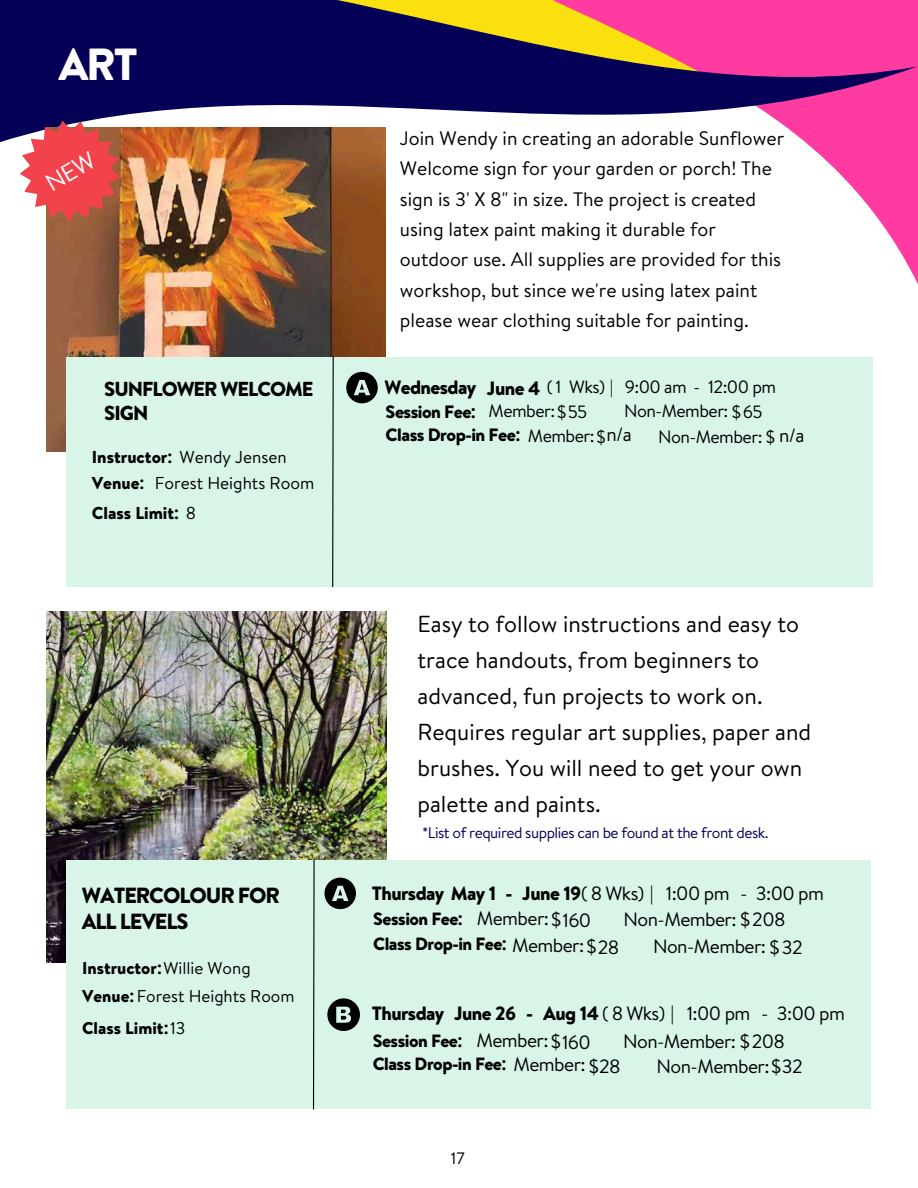
<style>
.page{position:relative;width:918px;height:1188px;background:#fff}
.page>*{position:absolute;margin:0;border:0;box-sizing:border-box;transform-origin:0 0}
.t1{font:900 45px "Hv D Trial Brandon Text";color:#fff}
.t2{font:700 25.35px/30.3px "Gordita";letter-spacing:-.05em;color:#000}
.t3{font:700 23.4px "Gordita";letter-spacing:-.05em;color:#000}
.t4{font:23.1px/36px "Brandon Text";color:#000}
.t5{font:900 21.9px "Hv D Trial Brandon Text";letter-spacing:-.05em;color:#000}
.t6{font:900 20.25px/23.9px "Hv D Trial Brandon Text";letter-spacing:-.05em;color:#000}
.t7{font:19.8px "Brandon Text";color:#000}
.t8{font:19.5px/30.3px "Brandon Text";color:#000}
.t9{font:19.2px "Brandon Text";letter-spacing:-.03em;color:#000}
.t10{font:900 19.2px "Hv D Trial Brandon Text";letter-spacing:-.03em;color:#000}
.t11{font:18.3px "Brandon Text";color:#000}
.t12{font:900 17.85px "Hv D Trial Brandon Text";letter-spacing:-.03em;color:#000}
.t13{font:17.7px "Brandon Text";letter-spacing:-.03em;color:#000}
.t14{font:900 17.7px "Hv D Trial Brandon Text";letter-spacing:-.03em;color:#000}
.t15{font:17.25px "Brandon Text";color:#000}
.t16{font:900 17.25px "Hv D Trial Brandon Text";color:#000}
.t17{font:900 17.1px "Hv D Trial Brandon Text";color:#000}
.t18{font:17.1px "Brandon Text";color:#000}
.t19{font:16.5px "Brandon Text";color:#000}
.t20{font:15.45px "Brandon Text";letter-spacing:-.03em;color:#040157}
.s1{font-family:"Hv D Trial Brandon Text";font-weight:900}
.s2{font-family:"Noto Sans";font-weight:700}
.s3{font-family:"Brandon Text";font-weight:400}
.s4{font-family:"Hv D Trial Brandon Text";font-weight:900;font-size:19.2px}
.s5{font-family:"Brandon Text";font-weight:400;font-size:17.7px}
.s6{font-family:"Brandon Text";font-weight:400;font-size:19.2px}
.s7{font-size:19.2px}
</style>
<div class="page">
<svg style="left:847px;top:0;width:71px;height:285px"></svg>
<svg style="left:0;top:0;width:917px;height:182px"></svg>
<img style="left:47px;top:612px;width:339px;height:351px">
<div style="left:67px;top:860px;width:804px;height:249px;background:#d8f5e8"></div>
<svg style="left:312px;top:858px;width:3px;height:252px"></svg>
<img style="left:47px;top:127px;width:338px;height:324px">
<div style="left:67px;top:357px;width:806px;height:230px;background:#d8f5e8"></div>
<svg style="left:332px;top:355px;width:2px;height:233px"></svg>
<svg style="left:346px;top:372px;width:32px;height:32px"></svg>
<svg style="left:324px;top:878px;width:32px;height:32px"></svg>
<svg style="left:327px;top:998px;width:33px;height:33px"></svg>
<svg style="left:20px;top:121px;width:100px;height:100px;background:#da5f63"></svg>
<h1 class="t1" style="left:58px;top:32px;width:81px">ART</h1>
<p class="t6" style="left:104px;top:377px;width:211px">SUNFLOWER WELCOME<br>SIGN</p>
<p class="t3" style="left:104px;top:433px;width:121px">PAINTING</p>
<p class="t11" style="left:104px;top:465px;width:233px">Instructor: Barbara Hull Chan</p>
<p class="t15" style="left:92px;top:445px;width:197px"><span class="s1">Instructor</span><span class="s2">:</span> Wendy Jensen</p>
<p class="t16" style="left:92px;top:500px;width:106px">Class Limit<span class="s2">:</span> <span class="s3">8</span></p>
<p class="t16" style="left:92px;top:471px;width:54px">Venue<span class="s2">:</span></p>
<p class="t15" style="left:155px;top:471px;width:161px">Forest Heights Room</p>
<p class="t8" style="left:400px;top:123px;width:386px">Join Wendy in creating an adorable Sunflower Welcome sign for your garden or porch! The sign is 3' X 8" in size. The project is created using latex paint making it durable for outdoor use. All supplies are provided for this workshop, but since we're using latex paint please wear clothing suitable for painting.</p>
<p class="t13" style="left:384px;top:374px;width:393px"><span class="s4">Wednesday June 4</span> ( 1 Wks) | 9:00 am - 12:00 pm</p>
<p class="t12" style="left:386px;top:422px;width:248px">Class Drop-in Fee<span class="s2">:</span> <span class="s5">Member:$</span><span class="s6">n/a</span></p>
<p class="t12" style="left:386px;top:399px;width:92px">Session Fee<span class="s2">:</span></p>
<p class="t13" style="left:489px;top:398px;width:100px">Member:$55</p>
<p class="t13" style="left:624px;top:399px;width:140px">Non-Member: $65</p>
<p class="t13" style="left:658px;top:424px;width:148px">Non-Member: $ <span class="s7">n/a</span></p>
<p class="t4" style="left:417px;top:606px;width:395px">Easy to follow instructions and easy to trace handouts, from beginners to advanced, fun projects to work on.<br>Requires regular art supplies, paper and brushes. You will need to get your own palette and paints.</p>
<p class="t20" style="left:422px;top:821px;width:348px">*List of required supplies can be found at the front desk.</p>
<p class="t5" style="left:82px;top:879px;width:200px">WATERCOLOUR FOR</p>
<p class="t9" style="left:505px;top:879px;width:320px"><span class="s1">- June 19</span>( 8 Wks) | 1:00 pm - 3:00 pm</p>
<p class="t5" style="left:82px;top:905px;width:108px">ALL LEVELS</p>
<p class="t10" style="left:372px;top:879px;width:126px">Thursday May 1</p>
<p class="t14" style="left:373px;top:931px;width:135px">Class Drop-in Fee<span class="s2">:</span></p>
<p class="t9" style="left:477px;top:905px;width:116px">Member:$160</p>
<p class="t9" style="left:624px;top:905px;width:164px">Non-Member: $208</p>
<p class="t14" style="left:373px;top:906px;width:91px">Session Fee<span class="s2">:</span></p>
<p class="t2" style="left:82px;top:914px;width:131px">ACRYLIC<br>PAINTING</p>
<p class="t7" style="left:82px;top:977px;width:252px">Instructor: Barbara Hull Chan</p>
<p class="t9" style="left:512px;top:931px;width:109px">Member:$28</p>
<p class="t9" style="left:653px;top:933px;width:151px">Non-Member: $32</p>
<p class="t17" style="left:82px;top:955px;width:170px">Instructor<span class="s2">:</span><span class="s3">Willie Wong</span></p>
<p class="t18" style="left:82px;top:984px;width:214px"><span class="s1">Venue</span><span class="s2">:</span>Forest Heights Room</p>
<p class="t9" style="left:526px;top:1000px;width:320px"><span class="s1">- Aug 14</span> ( 8 Wks) | 1:00 pm - 3:00 pm</p>
<p class="t10" style="left:372px;top:1000px;width:146px">Thursday June 26</p>
<p class="t14" style="left:373px;top:1052px;width:249px">Class Drop-in Fee<span class="s2">:</span> <span class="s6">Member: 28</span></p>
<p class="t9" style="left:657px;top:1052px;width:148px">Non-Member: 32</p>
<p class="t17" style="left:82px;top:1016px;width:105px">Class Limit<span class="s2">:</span><span class="s3">13</span></p>
<p class="t9" style="left:476px;top:1027px;width:116px">Member:$160</p>
<p class="t9" style="left:623px;top:1027px;width:164px">Non-Member: $208</p>
<p class="t14" style="left:373px;top:1028px;width:91px">Session Fee<span class="s2">:</span></p>
<p class="t9" style="left:588px;top:1053px;width:13px">$</p>
<p class="t9" style="left:770px;top:1052px;width:13px">$</p>
<p class="t19" style="left:451px;top:1147px;width:15px">17</p>
</div>
